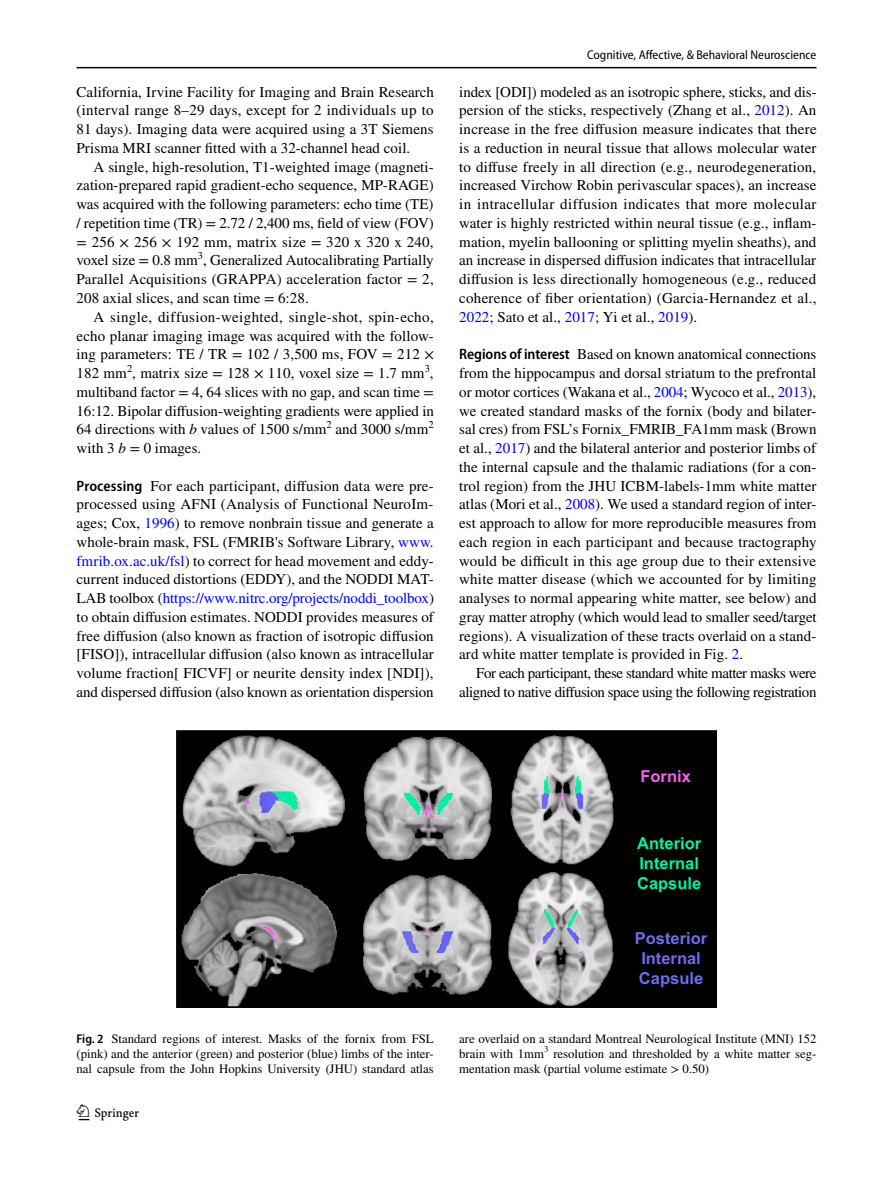
<style>
.page{position:relative;width:893px;height:1187px;background:#fff}
.page>*{position:absolute;margin:0;border:0;box-sizing:border-box;transform-origin:0 0}
.t1{font:22.5px "Springnew Regular 2";color:#000}
.t2{font:700 16.5px/20px "Arial";color:#706cf1}
.t3{font:700 16.5px/20px "Arial";color:#00f4a2}
.t4{font:700 16.5px "Arial";color:#f75fee}
.t5{font:15px/18.8px "STIX";letter-spacing:.005em;color:#000;text-align:justify}
.t6{font:15px/18.8px "STIX";letter-spacing:-.03em;color:#000;text-align:right}
.t7{font:12.75px/15px "STIX";color:#000;text-align:justify}
.t8{font:semi-condensed 12.75px "Myriad Pro";color:#000}
.s1{font-style:italic}
.s2{font-family:"Myriad Pro";font-weight:600;font-stretch:semi-condensed}
.s3{color:#00f}
</style>
<div class="page">
<hr style="left:77px;top:67px;width:739px;height:1px;background:#000">
<img style="left:176px;top:730px;width:541px;height:277px">
<p class="t5" style="left:77px;top:83px;width:359px">California, Irvine Facility for Imaging and Brain Research (interval range 8–29 days, except for 2 individuals up to 81 days). Imaging data were acquired using a 3T Siemens Prisma MRI scanner fitted with a 32-channel head coil.</p>
<p class="t5" style="left:77px;top:158px;width:359px;text-indent:17px">A single, high-resolution, T1-weighted image (magneti&shy;zation-prepared rapid gradient-echo sequence, MP-RAGE) was acquired with the following parameters: echo time (TE) / repetition time (TR) = 2.72 / 2,400 ms, field of view (FOV) = 256 × 256 × 192 mm, matrix size = 320 x 320 x 240, voxel size = 0.8 mm<sup>3</sup>, Generalized Autocalibrating Partially Parallel Acquisitions (GRAPPA) acceleration factor = 2, 208 axial slices, and scan time = 6:28.</p>
<p class="t5" style="left:77px;top:308px;width:359px;text-indent:17px">A single, diffusion-weighted, single-shot, spin-echo, echo planar imaging image was acquired with the follow&shy;ing parameters: TE / TR = 102 / 3,500 ms, FOV = 212 × 182 mm<sup>2</sup>, matrix size = 128 × 110, voxel size = 1.7 mm<sup>3</sup>, multiband factor = 4, 64 slices with no gap, and scan time = 16:12. Bipolar diffusion-weighting gradients were applied in 64 directions with <span class="s1">b</span> values of 1500 s/mm<sup>2</sup> and 3000 s/mm<sup>2 </sup>with 3 <span class="s1">b</span> = 0 images.</p>
<p class="t5" style="left:77px;top:477px;width:359px"><span class="s2">Processing</span> For each participant, diffusion data were pre&shy;processed using AFNI (Analysis of Functional NeuroIm&shy;ages; Cox, <span class="s3">1996</span>) to remove nonbrain tissue and generate a whole-brain mask, FSL (FMRIB's Software Library, <span class="s3">www. fmrib.ox.ac.uk/fsl</span>) to correct for head movement and eddy&shy;current induced distortions (EDDY), and the NODDI MAT-LAB toolbox (<span class="s3">https://www.nitrc.org/projects/noddi_toolbox</span>) to obtain diffusion estimates. NODDI provides measures of free diffusion (also known as fraction of isotropic diffusion [FISO]), intracellular diffusion (also known as intracellular volume fraction[ FICVF] or neurite density index [NDI]), and dispersed diffusion (also known as orientation dispersion</p>
<p class="t8" style="left:587px;top:48px;width:231px">Cognitive, Affective, &amp; Behavioral Neuroscience</p>
<p class="t5" style="left:459px;top:83px;width:359px">index [ODI]) modeled as an isotropic sphere, sticks, and dis&shy;persion of the sticks, respectively (Zhang et al., <span class="s3">2012</span>). An increase in the free diffusion measure indicates that there is a reduction in neural tissue that allows molecular water to diffuse freely in all direction (e.g., neurodegeneration, increased Virchow Robin perivascular spaces), an increase in intracellular diffusion indicates that more molecular water is highly restricted within neural tissue (e.g., inflam&shy;mation, myelin ballooning or splitting myelin sheaths), and an increase in dispersed diffusion indicates that intracellular diffusion is less directionally homogeneous (e.g., reduced coherence of fiber orientation) (Garcia-Hernandez et al., <span class="s3">2022</span>; Sato et al., <span class="s3">2017</span>; Yi et al., <span class="s3">2019</span>).</p>
<p class="t5" style="left:459px;top:346px;width:359px"><span class="s2">Regions of interest</span> Based on known anatomical connections from the hippocampus and dorsal striatum to the prefrontal or motor cortices (Wakana et al., <span class="s3">2004</span>; Wycoco et al., <span class="s3">2013</span>), we created standard masks of the fornix (body and bilater&shy;sal cres) from FSL’s Fornix_FMRIB_FA1mm mask (Brown et al., <span class="s3">2017</span>) and the bilateral anterior and posterior limbs of the internal capsule and the thalamic radiations (for a con&shy;trol region) from the JHU ICBM-labels-1mm white matter atlas (Mori et al., <span class="s3">2008</span>). We used a standard region of inter&shy;est approach to allow for more reproducible measures from each region in each participant and because tractography would be difficult in this age group due to their extensive white matter disease (which we accounted for by limiting analyses to normal appearing white matter, see below) and gray matter atrophy (which would lead to smaller seed/target regions). A visualization of these tracts overlaid on a stand&shy;ard white matter template is provided in Fig. <span class="s3">2</span>.</p>
<p class="t6" style="left:459px;top:664px;width:359px">For each participant, these standard white matter masks were aligned to native diffusion space using the following registration</p>
<p class="t4" style="left:640px;top:764px;width:52px">Fornix</p>
<p class="t3" style="left:637px;top:833px;width:66px">Anterior<br>Internal<br>Capsule</p>
<p class="t2" style="left:635px;top:928px;width:74px">Posterior<br>Internal<br>Capsule</p>
<p class="t7" style="left:77px;top:1031px;width:359px"><span class="s2">Fig. 2</span> Standard regions of interest. Masks of the fornix from FSL (pink) and the anterior (green) and posterior (blue) limbs of the inter&shy;nal capsule from the John Hopkins University (JHU) standard atlas</p>
<p class="t7" style="left:459px;top:1031px;width:359px">are overlaid on a standard Montreal Neurological Institute (MNI) 152 brain with 1mm<sup>3</sup> resolution and thresholded by a white matter seg&shy;mentation mask (partial volume estimate &gt; 0.50)</p>
<h1 class="t1" style="left:79px;top:1104px;width:62px">1 3</h1>
</div>
